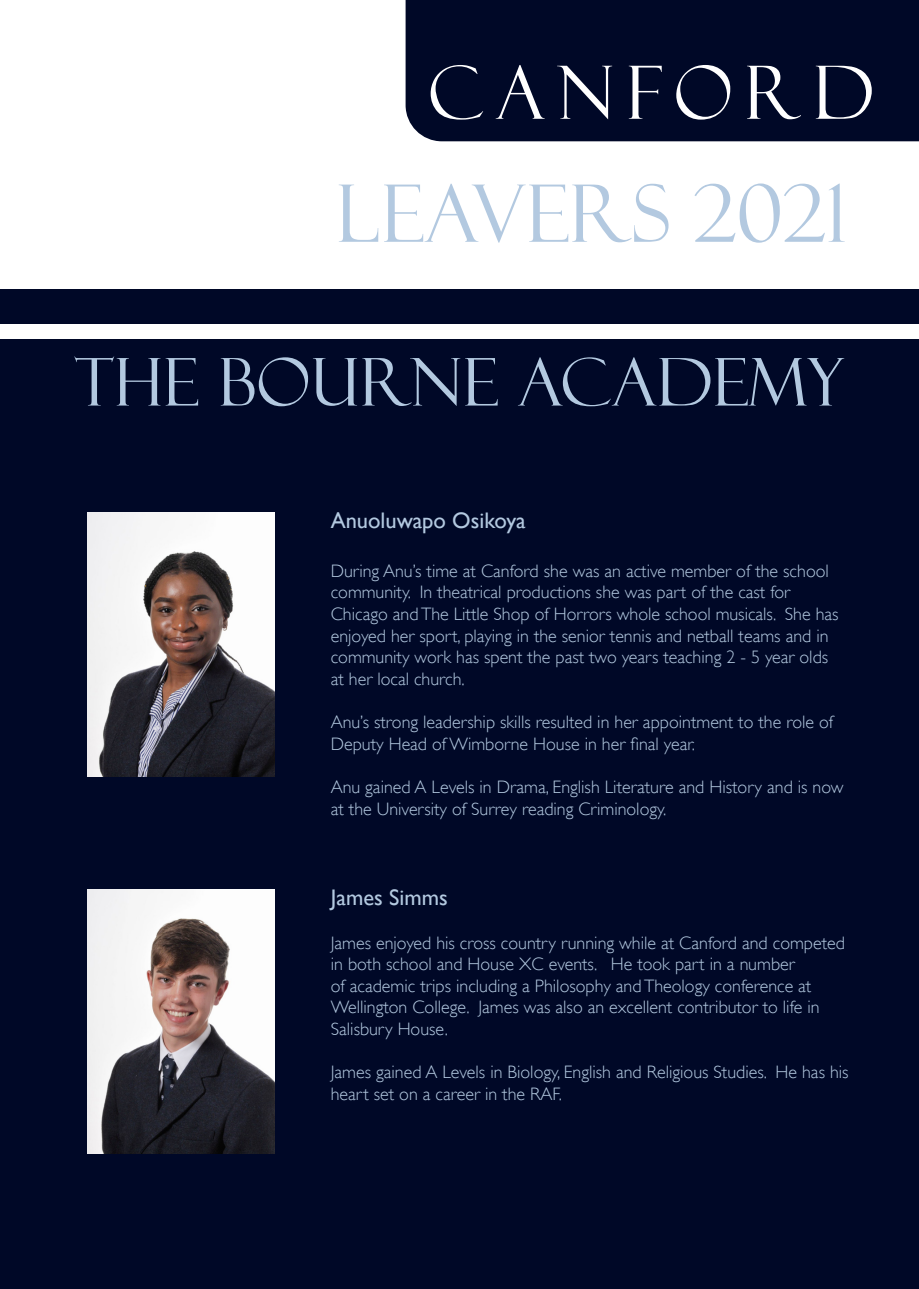
<style>
.page{position:relative;width:919px;height:1289px;background:#fff}
.page>*{position:absolute;margin:0;border:0;box-sizing:border-box;transform-origin:0 0}
.t1{font:79.5px "Felix Titling";color:#b3c9e0}
.t2{font:73.65px "Felix Titling";letter-spacing:.16em;color:#fff}
.t3{font:66px "Felix Titling";color:#b3c9e0}
.t4{font:22.5px "Gill Sans";color:#b3c9e0}
.t5{font:300 18px/21.6px "Gill Sans";color:#b3c9e0}
</style>
<div class="page">
<div style="left:0;top:289px;width:918px;height:34px;background:#000827"></div>
<div style="left:405px;top:0;width:513px;height:142px;background:#000827"></div>
<div style="left:0;top:340px;width:918px;height:948px;background:#000827"></div>
<img style="left:88px;top:512px;width:187px;height:264px">
<img style="left:87px;top:889px;width:187px;height:264px">
<p class="t2" style="left:428px;top:50px;width:447px">CANFORD</p>
<p class="t1" style="left:338px;top:168px;width:510px">LEAVERS 2021</p>
<p class="t3" style="left:74px;top:344px;width:771px">THE BOURNE ACADEMY</p>
<p class="t4" style="left:331px;top:507px;width:197px">Anuoluwapo Osikoya</p>
<p class="t5" style="left:331px;top:560px;width:509px">During Anu’s time at Canford she was an active member of the school community. In theatrical productions she was part of the cast for Chicago and The Little Shop of Horrors whole school musicals. She has enjoyed her sport, playing in the senior tennis and netball teams and in community work has spent the past two years teaching 2 - 5 year olds at her local church.</p>
<p class="t5" style="left:331px;top:711px;width:504px">Anu’s strong leadership skills resulted in her appointment to the role of<br>Deputy Head of Wimborne House in her final year.</p>
<p class="t5" style="left:331px;top:776px;width:514px">Anu gained A Levels in Drama, English Literature and History and is now at the University of Surrey reading Criminology.</p>
<p class="t4" style="left:331px;top:884px;width:118px">James Simms</p>
<p class="t5" style="left:331px;top:931px;width:515px">James enjoyed his cross country running while at Canford and competed in both school and House XC events. He took part in a number<br>of academic trips including a Philosophy and Theology conference at Wellington College. James was also an excellent contributor to life in Salisbury House.</p>
<p class="t5" style="left:331px;top:1061px;width:519px">James gained A Levels in Biology, English and Religious Studies. He has his heart set on a career in the RAF.</p>
</div>
